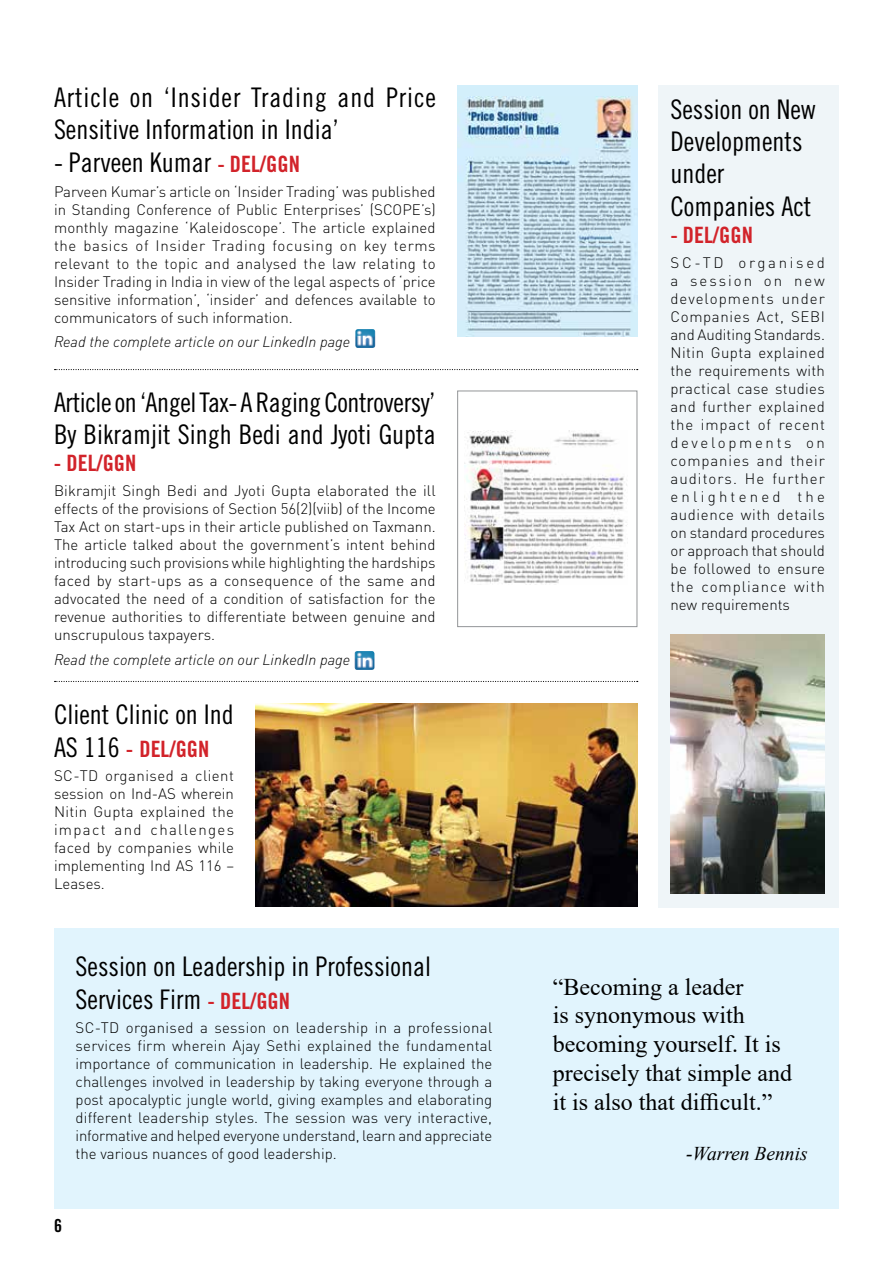
<style>
.page{position:relative;width:893px;height:1263px;background:#fff}
.page>*{position:absolute;margin:0;border:0;box-sizing:border-box;transform-origin:0 0}
.t1{font:27px/32.4px "Trade Gothic Cond Eighteen";color:#000}
.t2{font:24px/28.8px "Times New Roman";color:#000}
.t3{font:22.5px "Trade Gothic Bold Cond Twenty";color:#d2232a}
.t4{font:italic 19.5px "Times New Roman";color:#000}
.t5{font:18px "Trade Gothic Bold Cond Twenty";color:#000}
.t6{font:300 15px/18px "DIN Pro";color:#000;text-align:justify}
.t7{font:italic 300 15px "DIN Pro";color:#000}
.s1{font-family:"Trade Gothic Bold Cond Twenty";font-size:22.5px;color:#d2232a}
.s2{font-family:"Trade Gothic Cond Eighteen";font-size:27px;color:#000}
</style>
<div class="page">
<div style="left:54px;top:928px;width:785px;height:281px;background:#e1f4fd"></div>
<div style="left:659px;top:85px;width:180px;height:822px;background:#eff5f8"></div>
<img style="left:256px;top:703px;width:381px;height:204px">
<img style="left:670px;top:634px;width:155px;height:259px">
<div style="left:457px;top:85px;width:180px;height:252px;background:#d3effb"></div>
<img style="left:466px;top:96px;width:167px;height:241px">
<img style="left:465px;top:431px;width:162px;height:153px">
<div style="left:457px;top:391px;width:180px;height:236px;border:1px solid #939598"></div>
<svg style="left:55px;top:369px;width:583px;height:1px"></svg>
<svg style="left:55px;top:681px;width:583px;height:1px"></svg>
<img style="left:355px;top:329px;width:20px;height:19px">
<img style="left:355px;top:651px;width:19px;height:19px">
<h1 class="t1" style="left:54px;top:81px;width:383px">Article on ‘Insider Trading and Price<br>Sensitive Information in India’</h1>
<h1 class="t1" style="left:54px;top:146px;width:247px">- Parveen Kumar <span class="s1">- DEL/GGN</span></h1>
<p class="t6" style="left:54px;top:181px;width:383px">Parveen Kumar’s article on ‘Insider Trading’ was published in Standing Conference of Public Enterprises’ (SCOPE’s) monthly magazine ‘Kaleidoscope’. The article explained the basics of Insider Trading focusing on key terms relevant to the topic and analysed the law relating to Insider Trading in India in view of the legal aspects of ‘price sensitive information’, ‘insider’ and defences available to communicators of such information.</p>
<p class="t7" style="left:54px;top:330px;width:298px">Read the complete article on our LinkedIn page</p>
<h1 class="t1" style="left:54px;top:386px;width:383px">Article on ‘Angel Tax- A Raging Controversy’<br>By Bikramjit Singh Bedi and Jyoti Gupta</h1>
<h3 class="t3" style="left:54px;top:449px;width:84px">- DEL/GGN</h3>
<p class="t6" style="left:54px;top:480px;width:383px">Bikramjit Singh Bedi and Jyoti Gupta elaborated the ill effects of the provisions of Section 56(2)(viib) of the Income Tax Act on start-ups in their article published on Taxmann.<br>The article talked about the government’s intent behind introducing such provisions while highlighting the hardships faced by start-ups as a consequence of the same and advocated the need of a condition of satisfaction for the revenue authorities to differentiate between genuine and unscrupulous taxpayers.</p>
<p class="t7" style="left:54px;top:648px;width:298px">Read the complete article on our LinkedIn page</p>
<h1 class="t1" style="left:54px;top:698px;width:181px">Client Clinic on Ind</h1>
<h3 class="t3" style="left:54px;top:735px;width:157px"><span class="s2">AS 116</span> - DEL/GGN</h3>
<p class="t6" style="left:54px;top:766px;width:182px">SC-TD organised a client session on Ind-AS wherein Nitin Gupta explained the impact and challenges faced by companies while implementing Ind AS 116 – Leases.</p>
<h1 class="t1" style="left:76px;top:950px;width:357px">Session on Leadership in Professional<br>Services Firm <span class="s1">- DEL/GGN</span></h1>
<p class="t6" style="left:76px;top:1017px;width:418px">SC-TD organised a session on leadership in a professional services firm wherein Ajay Sethi explained the fundamental importance of communication in leadership. He explained the challenges involved in leadership by taking everyone through a post apocalyptic jungle world, giving examples and elaborating different leadership styles. The session was very interactive, informative and helped everyone understand, learn and appreciate the various nuances of good leadership.</p>
<p class="t5" style="left:54px;top:1214px;width:9px">6</p>
<h1 class="t1" style="left:670px;top:93px;width:147px">Session on New<br>Developments under<br>Companies Act</h1>
<h3 class="t3" style="left:670px;top:221px;width:84px">- DEL/GGN</h3>
<p class="t6" style="left:670px;top:252px;width:156px">SC-TD organised a session on new developments under Companies Act, SEBI and Auditing Standards.<br>Nitin Gupta explained the requirements with practical case studies and further explained the impact of recent developments on companies and their auditors. He further enlightened the audience with details on standard procedures or approach that should be followed to ensure the compliance with new requirements</p>
<h2 class="t2" style="left:553px;top:971px;width:241px">“Becoming a leader<br>is synonymous with becoming yourself. It is precisely that simple and it is also that difficult.”</h2>
<h3 class="t4" style="left:686px;top:1140px;width:123px">-Warren Bennis</h3>
</div>
